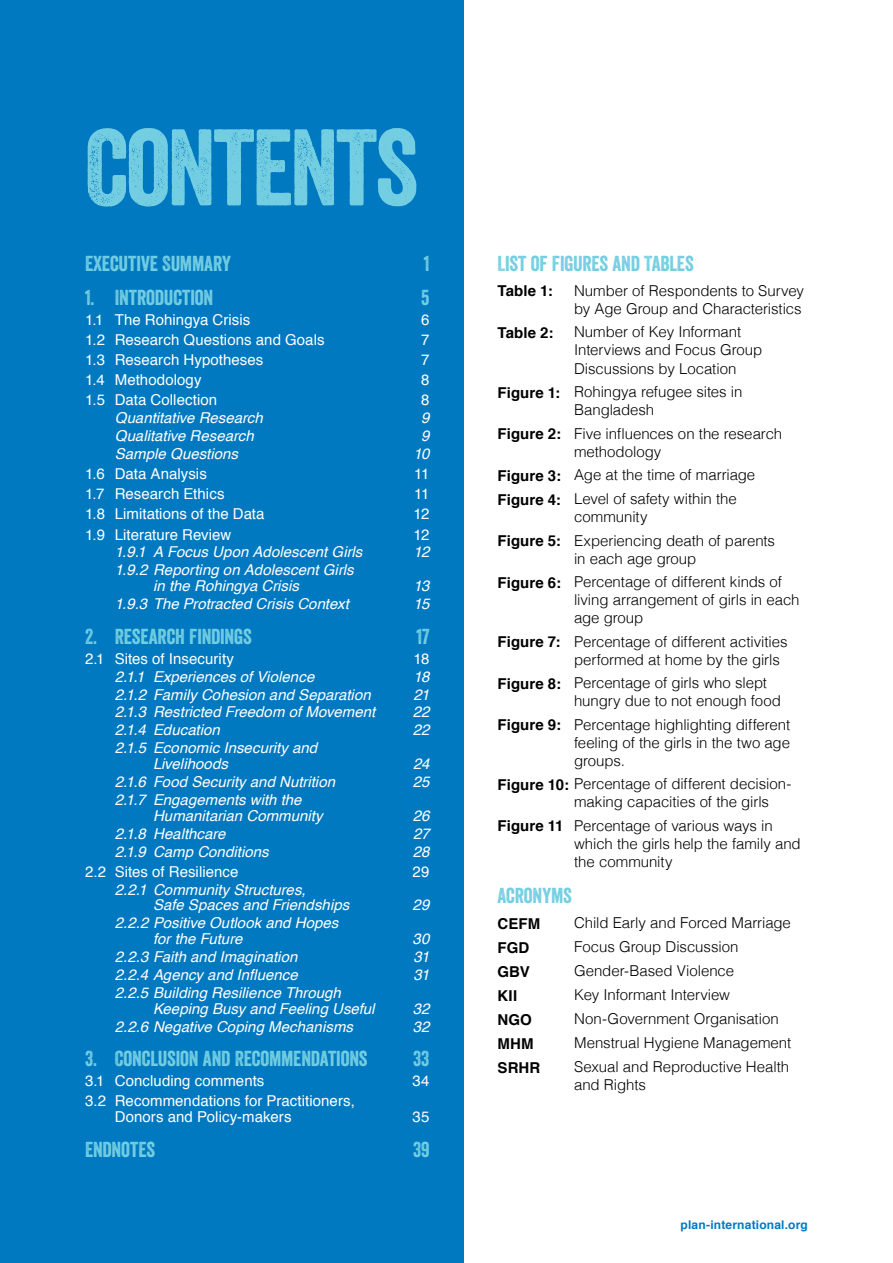
<style>
.page{position:relative;width:893px;height:1263px;background:#fff}
.page>*{position:absolute;margin:0;border:0;box-sizing:border-box;transform-origin:0 0}
.t1{font:105px "Veneer";letter-spacing:-.025em;color:#74cee2}
.t2{font:21px "Veneer";letter-spacing:-.01em;color:#74cee2}
.t3{font:300 15px/18px "Helvetica";letter-spacing:-.005em;color:#000}
.t4{font:italic 15px/15.8px "Helvetica";color:#fff}
.t5{font:15px/15.8px "Helvetica";letter-spacing:.005em;color:#fff}
.t6{font:700 15px "Helvetica";letter-spacing:.01em;color:#000}
.t7{font:700 12px "Helvetica";letter-spacing:.015em;color:#0079c1}
.s1{font-weight:700}
</style>
<div class="page">
<div style="left:0;top:0;width:463px;height:1263px;background:#0079c1"></div>
<h1 class="t1" style="left:85px;top:104px;width:335px">CONTENTS</h1>
<h2 class="t2" style="left:85px;top:250px;width:147px">EXECUTIVE SUMMARY</h2>
<h2 class="t2" style="left:424px;top:250px;width:7px">1</h2>
<h2 class="t2" style="left:85px;top:285px;width:130px">1. INTRODUCTION</h2>
<h2 class="t2" style="left:421px;top:285px;width:10px">5</h2>
<p class="t5" style="left:85px;top:313px;width:167px">1.1 The Rohingya Crisis</p>
<p class="t5" style="left:421px;top:313px;width:10px">6</p>
<p class="t5" style="left:85px;top:333px;width:241px">1.2 Research Questions and Goals</p>
<p class="t5" style="left:421px;top:333px;width:10px">7</p>
<p class="t5" style="left:85px;top:353px;width:180px">1.3 Research Hypotheses</p>
<p class="t5" style="left:421px;top:353px;width:10px">7</p>
<p class="t5" style="left:85px;top:373px;width:118px">1.4 Methodology</p>
<p class="t5" style="left:421px;top:373px;width:10px">8</p>
<p class="t5" style="left:85px;top:393px;width:134px">1.5 Data Collection</p>
<p class="t5" style="left:421px;top:393px;width:10px">8</p>
<p class="t4" style="left:115px;top:411px;width:150px">Quantitative Research</p>
<p class="t4" style="left:421px;top:411px;width:10px">9</p>
<p class="t4" style="left:115px;top:428px;width:141px">Qualitative Research</p>
<p class="t4" style="left:421px;top:428px;width:10px">9</p>
<p class="t4" style="left:115px;top:446px;width:125px">Sample Questions</p>
<p class="t4" style="left:413px;top:446px;width:17px">10</p>
<p class="t5" style="left:85px;top:467px;width:123px">1.6 Data Analysis</p>
<p class="t5" style="left:414px;top:467px;width:17px">11</p>
<p class="t5" style="left:85px;top:487px;width:141px">1.7 Research Ethics</p>
<p class="t5" style="left:414px;top:487px;width:17px">11</p>
<p class="t5" style="left:85px;top:507px;width:181px">1.8 Limitations of the Data</p>
<p class="t5" style="left:414px;top:507px;width:17px">12</p>
<p class="t5" style="left:85px;top:527px;width:148px">1.9 Literature Review</p>
<p class="t5" style="left:414px;top:527px;width:17px">12</p>
<p class="t4" style="left:115px;top:545px;width:249px">1.9.1 A Focus Upon Adolescent Girls</p>
<p class="t4" style="left:414px;top:545px;width:17px">12</p>
<p class="t4" style="left:153px;top:562px;width:202px;text-indent:-38px">1.9.2 Reporting on Adolescent Girls in the Rohingya Crisis</p>
<p class="t4" style="left:414px;top:578px;width:17px">13</p>
<p class="t4" style="left:115px;top:596px;width:236px">1.9.3 The Protracted Crisis Context</p>
<p class="t4" style="left:414px;top:596px;width:17px">15</p>
<h2 class="t2" style="left:85px;top:623px;width:168px">2. RESEARCH FINDINGS</h2>
<h2 class="t2" style="left:416px;top:623px;width:14px">17</h2>
<p class="t5" style="left:85px;top:651px;width:151px">2.1 Sites of Insecurity</p>
<p class="t5" style="left:413px;top:651px;width:17px">18</p>
<p class="t4" style="left:115px;top:669px;width:201px">2.1.1 Experiences of Violence</p>
<p class="t4" style="left:413px;top:669px;width:17px">18</p>
<p class="t4" style="left:115px;top:687px;width:257px">2.1.2 Family Cohesion and Separation</p>
<p class="t4" style="left:413px;top:687px;width:18px">21</p>
<p class="t4" style="left:115px;top:705px;width:262px">2.1.3 Restricted Freedom of Movement</p>
<p class="t4" style="left:413px;top:705px;width:18px">22</p>
<p class="t4" style="left:115px;top:722px;width:107px">2.1.4 Education</p>
<p class="t4" style="left:413px;top:722px;width:18px">22</p>
<p class="t4" style="left:153px;top:740px;width:166px;text-indent:-38px">2.1.5 Economic Insecurity and<br>Livelihoods</p>
<p class="t4" style="left:413px;top:756px;width:18px">24</p>
<p class="t4" style="left:115px;top:774px;width:222px">2.1.6 Food Security and Nutrition</p>
<p class="t4" style="left:413px;top:774px;width:18px">25</p>
<p class="t4" style="left:153px;top:792px;width:171px;text-indent:-38px">2.1.7 Engagements with the<br>Humanitarian Community</p>
<p class="t4" style="left:413px;top:808px;width:18px">26</p>
<p class="t4" style="left:115px;top:826px;width:112px">2.1.8 Healthcare</p>
<p class="t4" style="left:413px;top:826px;width:18px">27</p>
<p class="t4" style="left:115px;top:844px;width:155px">2.1.9 Camp Conditions</p>
<p class="t4" style="left:413px;top:844px;width:18px">28</p>
<p class="t5" style="left:85px;top:864px;width:155px">2.2 Sites of Resilience</p>
<p class="t5" style="left:413px;top:864px;width:18px">29</p>
<p class="t4" style="left:153px;top:882px;width:198px;text-indent:-38px">2.2.1 Community Structures,<br>Safe Spaces and Friendships</p>
<p class="t4" style="left:413px;top:898px;width:18px">29</p>
<p class="t4" style="left:153px;top:915px;width:187px;text-indent:-38px">2.2.2 Positive Outlook and Hopes for the Future</p>
<p class="t4" style="left:413px;top:931px;width:18px">30</p>
<p class="t4" style="left:115px;top:949px;width:184px">2.2.3 Faith and Imagination</p>
<p class="t4" style="left:413px;top:949px;width:17px">31</p>
<p class="t4" style="left:115px;top:967px;width:185px">2.2.4 Agency and Influence</p>
<p class="t4" style="left:413px;top:967px;width:17px">31</p>
<p class="t4" style="left:153px;top:985px;width:223px;text-indent:-38px">2.2.5 Building Resilience Through<br>Keeping Busy and Feeling Useful</p>
<p class="t4" style="left:413px;top:1001px;width:18px">32</p>
<p class="t4" style="left:115px;top:1019px;width:240px">2.2.6 Negative Coping Mechanisms</p>
<p class="t4" style="left:413px;top:1019px;width:18px">32</p>
<h2 class="t2" style="left:85px;top:1046px;width:284px">3. CONCLUSION AND RECOMMENDATIONS</h2>
<h2 class="t2" style="left:413px;top:1046px;width:18px">33</h2>
<p class="t5" style="left:85px;top:1073px;width:181px">3.1 Concluding comments</p>
<p class="t5" style="left:413px;top:1073px;width:18px">34</p>
<p class="t5" style="left:115px;top:1094px;width:242px;text-indent:-30px">3.2 Recommendations for Practitioners,<br>Donors and Policy-makers</p>
<p class="t5" style="left:413px;top:1109px;width:18px">35</p>
<h2 class="t2" style="left:85px;top:1136px;width:72px">ENDNOTES</h2>
<h2 class="t2" style="left:413px;top:1136px;width:18px">39</h2>
<h2 class="t2" style="left:497px;top:250px;width:198px">LIST OF FIGURES AND TABLES</h2>
<p class="t6" style="left:497px;top:279px;width:57px">Table 1:</p>
<p class="t3" style="left:574px;top:281px;width:231px">Number of Respondents to Survey by Age Group and Characteristics</p>
<p class="t6" style="left:497px;top:321px;width:58px">Table 2:</p>
<p class="t3" style="left:574px;top:322px;width:190px">Number of Key Informant<br>Interviews and Focus Group<br>Discussions by Location</p>
<p class="t3" style="left:574px;top:382px;width:170px;text-indent:-77px"><span class="s1">Figure 1:</span> Rohingya refugee sites in<br>Bangladesh</p>
<p class="t3" style="left:574px;top:423px;width:210px;text-indent:-77px"><span class="s1">Figure 2:</span> Five influences on the research methodology</p>
<p class="t3" style="left:497px;top:462px;width:259px;line-height:24px"><span class="s1">Figure 3:</span> Age at the time of marriage<br><span class="s1">Figure 4:</span> Level of safety within the</p>
<p class="t3" style="left:497px;top:504px;width:279px;line-height:23.5px;text-indent:77px">community<br><span class="s1">Figure 5:</span> Experiencing death of parents</p>
<p class="t3" style="left:497px;top:545px;width:286px;line-height:23.5px;text-indent:77px">in each age group<br><span class="s1">Figure 6:</span> Percentage of different kinds of</p>
<p class="t3" style="left:574px;top:590px;width:227px">living arrangement of girls in each age group</p>
<p class="t3" style="left:574px;top:631px;width:215px;text-indent:-77px"><span class="s1">Figure 7:</span> Percentage of different activities performed at home by the girls</p>
<p class="t3" style="left:574px;top:673px;width:208px;text-indent:-77px"><span class="s1">Figure 8:</span> Percentage of girls who slept hungry due to not enough food</p>
<p class="t3" style="left:574px;top:714px;width:218px;text-align:justify;text-indent:-77px"><span class="s1">Figure 9:</span> Percentage highlighting different feeling of the girls in the two age groups.</p>
<p class="t3" style="left:574px;top:774px;width:219px;text-indent:-77px"><span class="s1">Figure 10:</span> Percentage of different decision&shy;making capacities of the girls</p>
<p class="t3" style="left:574px;top:815px;width:228px;text-indent:-77px"><span class="s1">Figure 11</span> Percentage of various ways in which the girls help the family and the community</p>
<h2 class="t2" style="left:497px;top:883px;width:76px">ACRONYMS</h2>
<p class="t6" style="left:497px;top:911px;width:44px">CEFM</p>
<p class="t3" style="left:574px;top:913px;width:218px">Child Early and Forced Marriage</p>
<p class="t6" style="left:497px;top:935px;width:33px">FGD</p>
<p class="t3" style="left:574px;top:937px;width:166px">Focus Group Discussion</p>
<p class="t6" style="left:497px;top:959px;width:34px">GBV</p>
<p class="t3" style="left:574px;top:961px;width:162px">Gender-Based Violence</p>
<p class="t6" style="left:497px;top:983px;width:21px">KII</p>
<p class="t3" style="left:574px;top:985px;width:158px">Key Informant Interview</p>
<p class="t6" style="left:497px;top:1007px;width:36px">NGO</p>
<p class="t3" style="left:574px;top:1009px;width:206px">Non-Government Organisation</p>
<p class="t6" style="left:497px;top:1031px;width:38px">MHM</p>
<p class="t3" style="left:574px;top:1033px;width:219px">Menstrual Hygiene Management</p>
<p class="t6" style="left:497px;top:1055px;width:44px">SRHR</p>
<p class="t3" style="left:574px;top:1057px;width:217px">Sexual and Reproductive Health and Rights</p>
<p class="t7" style="left:680px;top:1215px;width:129px">plan-international.org</p>
</div>
